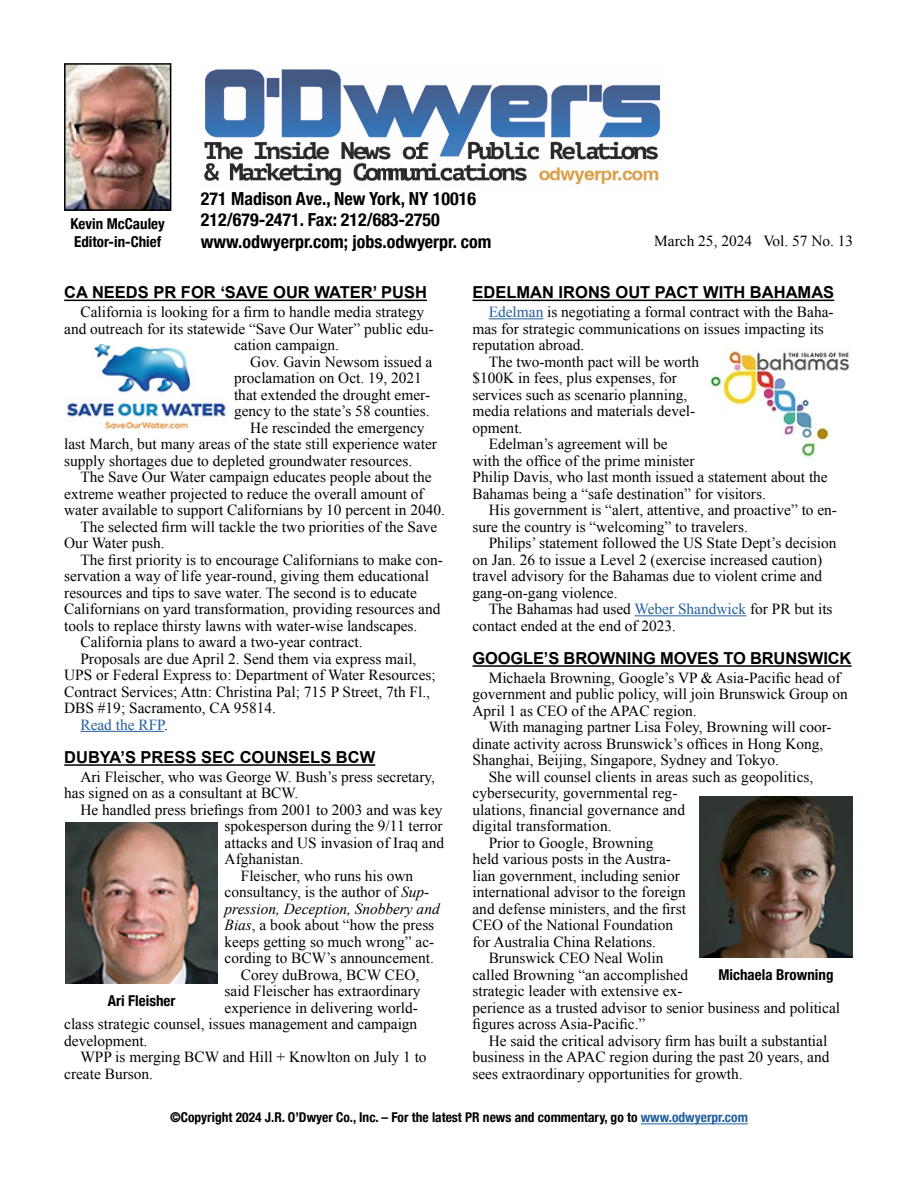
<style>
.page{position:relative;width:918px;height:1188px;background:#fff}
.page>*{position:absolute;margin:0;border:0;box-sizing:border-box;transform-origin:0 0}
.t1{font:700 condensed 18px/21.6px "Helvetica Neue";color:#000}
.t2{font:700 16.5px "Arial";color:#000}
.t3{font:15.3px/16.5px "Times New Roman";color:#000}
.t4{font:italic 15.3px "Times New Roman";color:#000}
.t5{font:15.3px "Times New Roman";color:#215e9e}
.t6{font:700 condensed 15px/18px "Helvetica Neue";color:#000}
.t7{font:700 condensed 13.5px "Helvetica Neue";color:#000}
.s1{color:#000}
.s2{font-style:italic}
.s3{color:#215e9e}
</style>
<div class="page">
<hr style="left:641px;top:1124px;width:107px;height:1px;background:#215e9e">
<img style="left:67px;top:66px;width:101px;height:142px">
<div style="left:64px;top:63px;width:107px;height:148px;border:2px solid #000"></div>
<img style="left:204px;top:69px;width:456px;height:117px">
<hr style="left:64px;top:300px;width:363px;height:1px;background:#000">
<hr style="left:80px;top:731px;width:84px;height:1px;background:#215e9e">
<hr style="left:64px;top:764px;width:311px;height:2px;background:#000">
<hr style="left:472px;top:300px;width:362px;height:1px;background:#000">
<hr style="left:489px;top:318px;width:54px;height:1px;background:#215e9e">
<hr style="left:634px;top:615px;width:112px;height:1px;background:#215e9e">
<hr style="left:472px;top:665px;width:380px;height:2px;background:#000">
<img style="left:67px;top:344px;width:159px;height:86px">
<img style="left:65px;top:822px;width:153px;height:162px">
<img style="left:700px;top:796px;width:152px;height:162px">
<img style="left:710px;top:350px;width:140px;height:107px">
<p class="t1" style="left:201px;top:186px;width:292px">271 Madison Ave., New York, NY 10016<br>212/679-2471. Fax: 212/683-2750 www.odwyerpr.com; jobs.odwyerpr. com</p>
<p class="t6" style="left:71px;top:214px;width:96px">Kevin McCauley<br>Editor-in-Chief</p>
<p class="t2" style="left:64px;top:281px;width:364px">CA NEEDS PR FOR ‘SAVE OUR WATER’ PUSH</p>
<p class="t3" style="left:80px;top:304px;width:345px">California is looking for a firm to handle media strategy</p>
<p class="t3" style="left:64px;top:320px;width:371px">and outreach for its statewide “Save Our Water” public edu-</p>
<p class="t3" style="left:234px;top:337px;width:107px">cation campaign.</p>
<p class="t3" style="left:250px;top:353px;width:184px">Gov. Gavin Newsom issued a</p>
<p class="t3" style="left:234px;top:370px;width:189px">proclamation on Oct. 19, 2021</p>
<p class="t3" style="left:234px;top:386px;width:198px">that extended the drought emer-</p>
<p class="t3" style="left:234px;top:403px;width:197px">gency to the state’s 58 counties.</p>
<p class="t3" style="left:250px;top:419px;width:176px">He rescinded the emergency</p>
<p class="t3" style="left:64px;top:436px;width:374px">last March, but many areas of the state still experience water</p>
<p class="t3" style="left:64px;top:452px;width:349px">supply shortages due to depleted groundwater resources.</p>
<p class="t3" style="left:80px;top:469px;width:353px">The Save Our Water campaign educates people about the</p>
<p class="t3" style="left:64px;top:485px;width:361px">extreme weather projected to reduce the overall amount of</p>
<p class="t3" style="left:64px;top:502px;width:382px">water available to support Californians by 10 percent in 2040.</p>
<p class="t3" style="left:80px;top:518px;width:358px">The selected firm will tackle the two priorities of the Save</p>
<p class="t3" style="left:64px;top:535px;width:102px">Our Water push.</p>
<p class="t3" style="left:80px;top:551px;width:364px">The first priority is to encourage Californians to make con-</p>
<p class="t3" style="left:64px;top:568px;width:366px">servation a way of life year-round, giving them educational</p>
<p class="t3" style="left:64px;top:584px;width:354px">resources and tips to save water. The second is to educate</p>
<p class="t3" style="left:64px;top:601px;width:378px">Californians on yard transformation, providing resources and</p>
<p class="t3" style="left:64px;top:617px;width:355px">tools to replace thirsty lawns with water-wise landscapes.</p>
<p class="t3" style="left:80px;top:634px;width:284px">California plans to award a two-year contract.</p>
<p class="t3" style="left:80px;top:650px;width:338px">Proposals are due April 2. Send them via express mail,</p>
<p class="t3" style="left:64px;top:667px;width:373px">UPS or Federal Express to: Department of Water Resources;</p>
<p class="t3" style="left:64px;top:683px;width:367px">Contract Services; Attn: Christina Pal; 715 P Street, 7th Fl.,</p>
<p class="t3" style="left:64px;top:700px;width:213px">DBS #19; Sacramento, CA 95814.</p>
<p class="t5" style="left:80px;top:714px;width:89px">Read the RFP<span class="s1">.</span></p>
<p class="t2" style="left:64px;top:746px;width:313px">DUBYA’S PRESS SEC COUNSELS BCW</p>
<p class="t3" style="left:64px;top:768px;width:372px;text-indent:16px">Ari Fleischer, who was George W. Bush’s press secretary, has signed on as a consultant at BCW.</p>
<p class="t3" style="left:80px;top:801px;width:364px">He handled press briefings from 2001 to 2003 and was key</p>
<p class="t3" style="left:225px;top:818px;width:220px">spokesperson during the 9/11 terror</p>
<p class="t3" style="left:225px;top:834px;width:221px">attacks and US invasion of Iraq and</p>
<p class="t3" style="left:225px;top:851px;width:80px">Afghanistan.</p>
<p class="t3" style="left:241px;top:867px;width:174px">Fleischer, who runs his own</p>
<p class="t3" style="left:225px;top:884px;width:206px">consultancy, is the author of <span class="s2">Sup-</span></p>
<p class="t4" style="left:225px;top:898px;width:217px">pression, Deception, Snobbery and</p>
<p class="t3" style="left:225px;top:917px;width:211px"><span class="s2">Bias</span>, a book about “how the press</p>
<p class="t3" style="left:225px;top:933px;width:211px">keeps getting so much wrong” ac-</p>
<p class="t3" style="left:225px;top:950px;width:211px">cording to BCW’s announcement.</p>
<p class="t3" style="left:241px;top:966px;width:180px">Corey duBrowa, BCW CEO,</p>
<p class="t3" style="left:225px;top:983px;width:197px">said Fleischer has extraordinary</p>
<p class="t3" style="left:225px;top:999px;width:195px">experience in delivering world-</p>
<p class="t3" style="left:64px;top:1016px;width:355px">class strategic counsel, issues management and campaign</p>
<p class="t3" style="left:64px;top:1032px;width:85px">development.</p>
<p class="t3" style="left:80px;top:1049px;width:348px">WPP is merging BCW and Hill + Knowlton on July 1 to</p>
<p class="t3" style="left:64px;top:1065px;width:90px">create Burson.</p>
<p class="t3" style="left:654px;top:232px;width:200px">March 25, 2024 Vol. 57 No. 13</p>
<p class="t2" style="left:472px;top:281px;width:363px">EDELMAN IRONS OUT PACT WITH BAHAMAS</p>
<p class="t3" style="left:489px;top:304px;width:346px"><span class="s3">Edelman</span> is negotiating a formal contract with the Baha-</p>
<p class="t3" style="left:472px;top:320px;width:353px">mas for strategic communications on issues impacting its</p>
<p class="t3" style="left:472px;top:337px;width:113px">reputation abroad.</p>
<p class="t3" style="left:489px;top:353px;width:212px">The two-month pact will be worth</p>
<p class="t3" style="left:472px;top:370px;width:206px">$100K in fees, plus expenses, for</p>
<p class="t3" style="left:472px;top:386px;width:216px">services such as scenario planning,</p>
<p class="t3" style="left:472px;top:403px;width:224px">media relations and materials devel-</p>
<p class="t3" style="left:472px;top:419px;width:51px">opment.</p>
<p class="t3" style="left:489px;top:436px;width:180px">Edelman’s agreement will be</p>
<p class="t3" style="left:472px;top:452px;width:224px">with the office of the prime minister</p>
<p class="t3" style="left:472px;top:469px;width:357px">Philip Davis, who last month issued a statement about the</p>
<p class="t3" style="left:472px;top:485px;width:295px">Bahamas being a “safe destination” for visitors.</p>
<p class="t3" style="left:489px;top:502px;width:350px">His government is “alert, attentive, and proactive” to en-</p>
<p class="t3" style="left:472px;top:518px;width:277px">sure the country is “welcoming” to travelers.</p>
<p class="t3" style="left:489px;top:535px;width:349px">Philips’ statement followed the US State Dept’s decision</p>
<p class="t3" style="left:472px;top:551px;width:351px">on Jan. 26 to issue a Level 2 (exercise increased caution)</p>
<p class="t3" style="left:472px;top:568px;width:351px">travel advisory for the Bahamas due to violent crime and</p>
<p class="t3" style="left:472px;top:584px;width:147px">gang-on-gang violence.</p>
<p class="t3" style="left:489px;top:601px;width:345px">The Bahamas had used <span class="s3">Weber Shandwick</span> for PR but its</p>
<p class="t3" style="left:472px;top:617px;width:205px">contact ended at the end of 2023.</p>
<p class="t2" style="left:472px;top:647px;width:380px">GOOGLE’S BROWNING MOVES TO BRUNSWICK</p>
<p class="t3" style="left:472px;top:669px;width:377px;text-indent:16px">Michaela Browning, Google’s VP &amp; Asia-Pacific head of government and public policy, will join Brunswick Group on<br>April 1 as CEO of the APAC region.</p>
<p class="t3" style="left:472px;top:719px;width:361px;text-indent:16px">With managing partner Lisa Foley, Browning will coor&shy;dinate activity across Brunswick’s offices in Hong Kong,<br>Shanghai, Beijing, Singapore, Sydney and Tokyo.</p>
<p class="t3" style="left:489px;top:768px;width:326px">She will counsel clients in areas such as geopolitics,</p>
<p class="t3" style="left:472px;top:785px;width:207px">cybersecurity, governmental reg-</p>
<p class="t3" style="left:472px;top:801px;width:214px">ulations, financial governance and</p>
<p class="t3" style="left:472px;top:818px;width:141px">digital transformation.</p>
<p class="t3" style="left:489px;top:834px;width:166px">Prior to Google, Browning</p>
<p class="t3" style="left:472px;top:851px;width:200px">held various posts in the Austra-</p>
<p class="t3" style="left:472px;top:867px;width:209px">lian government, including senior</p>
<p class="t3" style="left:472px;top:884px;width:215px">international advisor to the foreign</p>
<p class="t3" style="left:472px;top:900px;width:215px">and defense ministers, and the first</p>
<p class="t3" style="left:472px;top:917px;width:202px">CEO of the National Foundation</p>
<p class="t3" style="left:472px;top:933px;width:185px">for Australia China Relations.</p>
<p class="t3" style="left:489px;top:950px;width:176px">Brunswick CEO Neal Wolin</p>
<p class="t3" style="left:472px;top:966px;width:217px">called Browning “an accomplished</p>
<p class="t3" style="left:472px;top:983px;width:212px">strategic leader with extensive ex-</p>
<p class="t3" style="left:472px;top:999px;width:369px">perience as a trusted advisor to senior business and political</p>
<p class="t3" style="left:472px;top:1016px;width:174px">figures across Asia-Pacific.”</p>
<p class="t3" style="left:489px;top:1032px;width:340px">He said the critical advisory firm has built a substantial</p>
<p class="t3" style="left:472px;top:1049px;width:358px">business in the APAC region during the past 20 years, and</p>
<p class="t3" style="left:472px;top:1065px;width:272px">sees extraordinary opportunities for growth.</p>
<p class="t6" style="left:718px;top:964px;width:117px">Michaela Browning</p>
<p class="t6" style="left:108px;top:990px;width:69px">Ari Fleisher</p>
<p class="t7" style="left:170px;top:1106px;width:579px">©Copyright 2024 J.R. O’Dwyer Co., Inc. – For the latest PR news and commentary, go to <span class="s3">www.odwyerpr.com</span></p>
</div>
